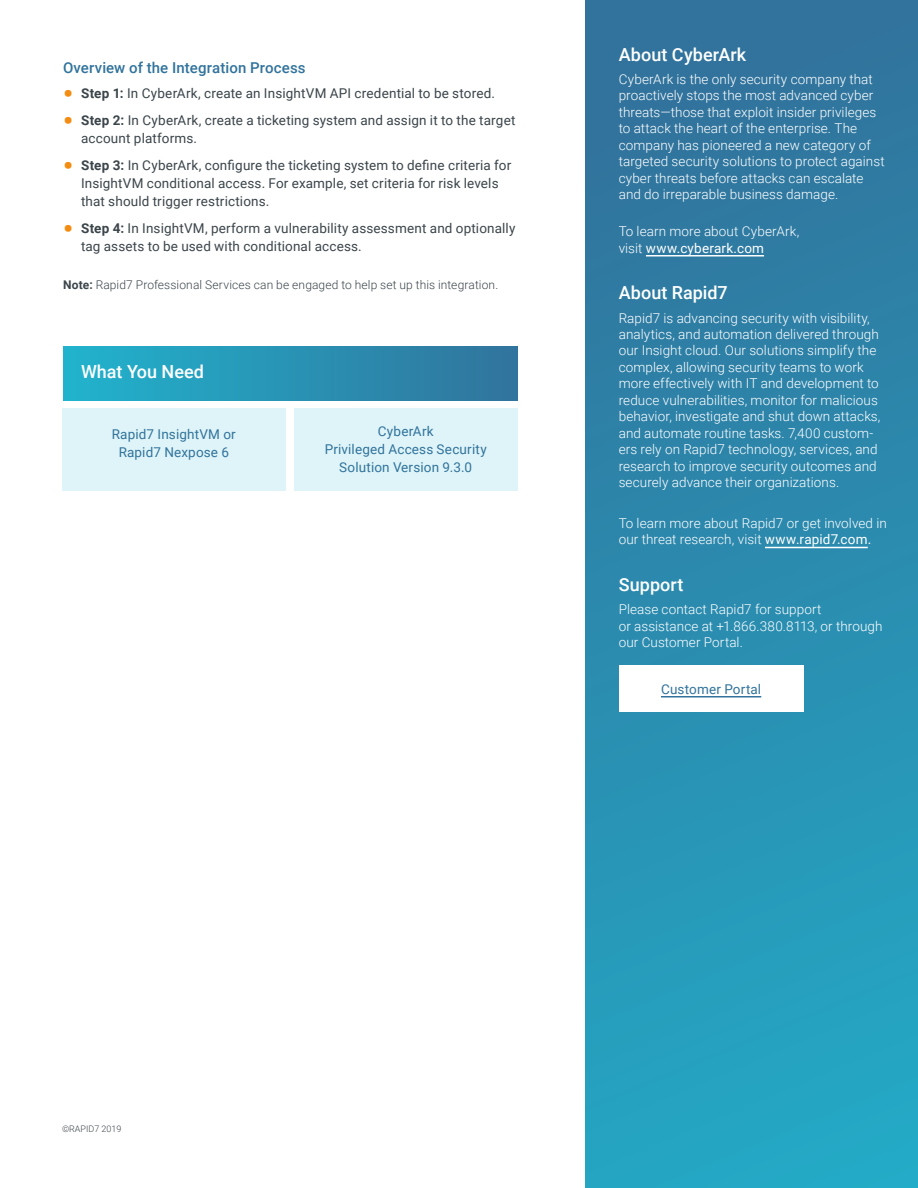
<style>
.page{position:relative;width:918px;height:1188px;background:#fff}
.page>*{position:absolute;margin:0;border:0;box-sizing:border-box;transform-origin:0 0}
.t1{font:500 18px "Roboto";letter-spacing:.005em;color:#fff}
.t2{font:500 15px "Roboto";letter-spacing:.01em;color:#31739c}
.t3{font:300 13.5px/16.5px "Roboto";letter-spacing:.005em;color:#fff}
.t4{font:13.5px/18px "Roboto";letter-spacing:.01em;color:#3b454a}
.t5{font:13.5px/18px "Roboto";letter-spacing:.01em;color:#31739c;text-align:center}
.t6{font:300 12px "Roboto";letter-spacing:.01em;color:#3b454a}
.t7{font:300 9px "Roboto";color:#3b454a}
.s1{font-weight:900;font-size:27px;color:#f58c12}
.s2{font-weight:700}
.s3{font-weight:400}
</style>
<div class="page">
<div style="left:63px;top:346px;width:455px;height:54px;background:linear-gradient(to right,#21b3cd,#31739c)"></div>
<div style="left:62px;top:408px;width:224px;height:83px;background:#def4f8"></div>
<div style="left:294px;top:408px;width:224px;height:83px;background:#def4f8"></div>
<div style="left:585px;top:0;width:333px;height:1188px;background:linear-gradient(to bottom,#32709a,#24a8c5)"></div>
<hr style="left:646px;top:255px;width:118px;height:1px;background:#fff">
<hr style="left:765px;top:547px;width:103px;height:1px;background:#fff">
<div style="left:619px;top:666px;width:185px;height:46px;background:#fff"></div>
<hr style="left:661px;top:696px;width:100px;height:2px;background:#31739c">
<p class="t2" style="left:63px;top:57px;width:244px">Overview of the Integration Process</p>
<p class="t4" style="left:63px;top:84px;width:434px"><span class="s1">•</span> <span class="s2">Step 1:</span> In CyberArk, create an InsightVM API credential to be stored.</p>
<p class="t4" style="left:81px;top:111px;width:436px;text-indent:-18px"><span class="s1">•</span> <span class="s2">Step 2:</span> In CyberArk, create a ticketing system and assign it to the target account platforms.</p>
<p class="t4" style="left:81px;top:156px;width:432px;text-indent:-18px"><span class="s1">•</span> <span class="s2">Step 3:</span> In CyberArk, configure the ticketing system to define criteria for<br>InsightVM conditional access. For example, set criteria for risk levels that should trigger restrictions.</p>
<p class="t4" style="left:81px;top:219px;width:436px;text-indent:-18px"><span class="s1">•</span> <span class="s2">Step 4:</span> In InsightVM, perform a vulnerability assessment and optionally tag assets to be used with conditional access.</p>
<p class="t6" style="left:63px;top:277px;width:437px"><span class="s2">Note:</span> Rapid7 Professional Services can be engaged to help set up this integration.</p>
<h1 class="t1" style="left:81px;top:359px;width:125px">What You Need</h1>
<p class="t5" style="left:112px;top:424px;width:125px">Rapid7 InsightVM or<br>Rapid7 Nexpose 6</p>
<p class="t5" style="left:325px;top:422px;width:164px">CyberArk<br>Privileged Access Security<br>Solution Version 9.3.0</p>
<h1 class="t1" style="left:619px;top:42px;width:129px">About CyberArk</h1>
<p class="t3" style="left:619px;top:70px;width:267px">CyberArk is the only security company that proactively stops the most advanced cyber threats—those that exploit insider privileges to attack the heart of the enterprise. The company has pioneered a new category of targeted security solutions to protect against cyber threats before attacks can escalate and do irreparable business damage.</p>
<p class="t3" style="left:619px;top:223px;width:182px">To learn more about CyberArk, visit <span class="s3">www.cyberark.com</span></p>
<h1 class="t1" style="left:619px;top:280px;width:111px">About Rapid7</h1>
<p class="t3" style="left:619px;top:309px;width:263px">Rapid7 is advancing security with visibility, analytics, and automation delivered through our Insight cloud. Our solutions simplify the complex, allowing security teams to work more effectively with IT and development to reduce vulnerabilities, monitor for malicious behavior, investigate and shut down attacks, and automate routine tasks. 7,400 custom&shy;ers rely on Rapid7 technology, services, and research to improve security outcomes and securely advance their organizations.</p>
<p class="t3" style="left:619px;top:514px;width:270px">To learn more about Rapid7 or get involved in our threat research, visit <span class="s3">www.rapid7.com.</span></p>
<h1 class="t1" style="left:619px;top:572px;width:66px">Support</h1>
<p class="t3" style="left:619px;top:601px;width:265px">Please contact Rapid7 for support<br>or assistance at +1.866.380.8113, or through our Customer Portal.</p>
<p class="t5" style="left:661px;top:679px;width:102px">Customer Portal</p>
<p class="t7" style="left:62px;top:1122px;width:61px">©RAPID7 2019</p>
</div>
